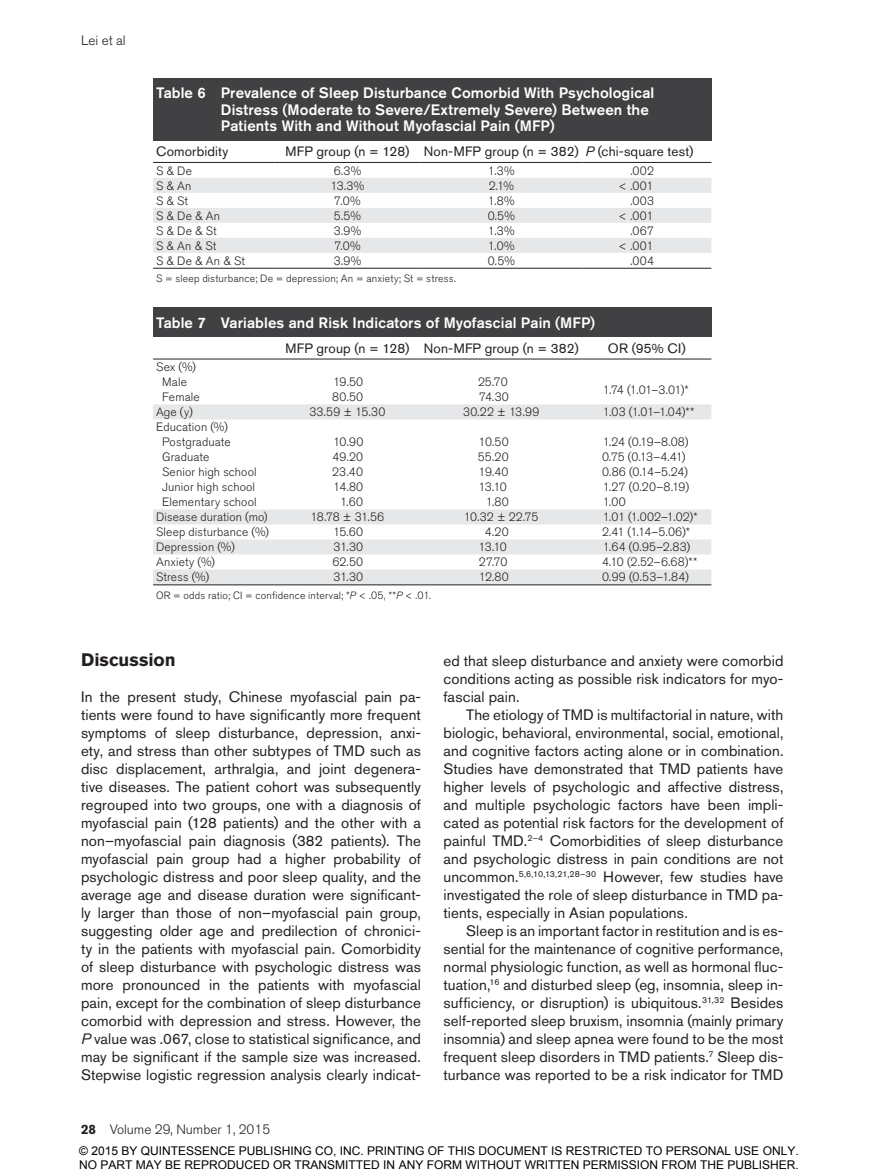
<style>
.page{position:relative;width:878px;height:1175px;background:#fff}
.page>*{position:absolute;margin:0;border:0;box-sizing:border-box;transform-origin:0 0}
.t1{font:700 18px "Akzidenz Grotesk BQ";color:#231f20}
.t2{font:15px/18px "Akzidenz Grotesk BQ";letter-spacing:.01em;color:#231f20;text-align:justify}
.t3{font:500 15px/16.5px "Akzidenz Grotesk BQ";letter-spacing:.01em;color:#fff}
.t4{font:13.5px "Akzidenz Grotesk BQ";letter-spacing:.01em;color:#231f20}
.t5{font:300 13.5px "Akzidenz Grotesk BQ";color:#231f20}
.t6{font:300 12px/15px "Akzidenz Grotesk BQ";letter-spacing:.015em;color:#231f20}
.t7{font:12px/14.4px "Arial";color:#000}
.t8{font:300 12px/15px "Akzidenz Grotesk BQ";letter-spacing:-.035em;color:#231f20}
.t9{font:300 10.5px "Akzidenz Grotesk BQ";letter-spacing:.02em;color:#231f20}
.s1{font-style:italic}
.s2{font-weight:700}
</style>
<div class="page">
<div style="left:153px;top:78px;width:558px;height:62px;background:#414042"></div>
<svg style="left:153px;top:267px;width:558px;height:1px"></svg>
<svg style="left:153px;top:178px;width:558px;height:75px;fill:#e6e7e8"></svg>
<hr style="left:153px;top:268px;width:121px;height:1px;background:#231f20">
<hr style="left:274px;top:268px;width:146px;height:1px;background:#231f20">
<hr style="left:420px;top:268px;width:162px;height:1px;background:#231f20">
<hr style="left:582px;top:268px;width:129px;height:1px;background:#231f20">
<hr style="left:153px;top:162px;width:121px;height:1px;background:#231f20">
<hr style="left:274px;top:162px;width:146px;height:1px;background:#231f20">
<hr style="left:420px;top:162px;width:162px;height:1px;background:#231f20">
<hr style="left:582px;top:162px;width:129px;height:1px;background:#231f20">
<div style="left:153px;top:308px;width:558px;height:29px;background:#414042"></div>
<svg style="left:153px;top:359px;width:558px;height:1px"></svg>
<svg style="left:153px;top:404px;width:558px;height:180px"></svg>
<hr style="left:153px;top:584px;width:121px;height:1px;background:#231f20">
<hr style="left:274px;top:584px;width:146px;height:1px;background:#231f20">
<hr style="left:420px;top:584px;width:162px;height:1px;background:#231f20">
<hr style="left:582px;top:584px;width:129px;height:1px;background:#231f20">
<hr style="left:153px;top:358px;width:121px;height:1px;background:#231f20">
<hr style="left:274px;top:358px;width:146px;height:1px;background:#231f20">
<hr style="left:420px;top:358px;width:162px;height:1px;background:#231f20">
<hr style="left:582px;top:358px;width:129px;height:1px;background:#231f20">
<p class="t5" style="left:81px;top:32px;width:46px">Lei et al</p>
<p class="t3" style="left:221px;top:84px;width:435px;text-indent:-65px">Table 6 Prevalence of Sleep Disturbance Comorbid With Psychological<br>Distress (Moderate to Severe/Extremely Severe) Between the<br>Patients With and Without Myofascial Pain (MFP)</p>
<p class="t4" style="left:156px;top:144px;width:74px">Comorbidity</p>
<p class="t4" style="left:285px;top:144px;width:409px">MFP group (n = 128) Non-MFP group (n = 382) <span class="s1">P</span> (chi-square test)</p>
<p class="t6" style="left:156px;top:163px;width:37px">S &amp; De</p>
<p class="t6" style="left:334px;top:163px;width:29px">6.3%</p>
<p class="t6" style="left:488px;top:163px;width:28px">1.3%</p>
<p class="t6" style="left:630px;top:163px;width:25px">.002</p>
<p class="t6" style="left:156px;top:178px;width:37px">S &amp; An</p>
<p class="t6" style="left:330px;top:178px;width:35px">13.3%</p>
<p class="t6" style="left:488px;top:178px;width:27px">2.1%</p>
<p class="t6" style="left:618px;top:178px;width:36px">&lt; .001</p>
<p class="t6" style="left:156px;top:193px;width:33px">S &amp; St</p>
<p class="t6" style="left:334px;top:193px;width:28px">7.0%</p>
<p class="t6" style="left:488px;top:193px;width:28px">1.8%</p>
<p class="t6" style="left:630px;top:193px;width:25px">.003</p>
<p class="t6" style="left:156px;top:208px;width:66px">S &amp; De &amp; An</p>
<p class="t6" style="left:334px;top:208px;width:29px">5.5%</p>
<p class="t6" style="left:487px;top:208px;width:29px">0.5%</p>
<p class="t6" style="left:618px;top:208px;width:36px">&lt; .001</p>
<p class="t6" style="left:156px;top:223px;width:62px">S &amp; De &amp; St</p>
<p class="t6" style="left:333px;top:223px;width:29px">3.9%</p>
<p class="t6" style="left:488px;top:223px;width:28px">1.3%</p>
<p class="t6" style="left:630px;top:223px;width:25px">.067</p>
<p class="t6" style="left:156px;top:238px;width:62px">S &amp; An &amp; St</p>
<p class="t6" style="left:334px;top:238px;width:28px">7.0%</p>
<p class="t6" style="left:488px;top:238px;width:28px">1.0%</p>
<p class="t6" style="left:618px;top:238px;width:36px">&lt; .001</p>
<p class="t6" style="left:156px;top:253px;width:90px">S &amp; De &amp; An &amp; St</p>
<p class="t6" style="left:334px;top:253px;width:29px">3.9%</p>
<p class="t6" style="left:487px;top:253px;width:29px">0.5%</p>
<p class="t6" style="left:630px;top:253px;width:25px">.004</p>
<p class="t9" style="left:156px;top:272px;width:301px">S = sleep disturbance; De = depression; An = anxiety; St = stress.</p>
<p class="t3" style="left:156px;top:314px;width:440px">Table 7 Variables and Risk Indicators of Myofascial Pain (MFP)</p>
<p class="t4" style="left:285px;top:340px;width:295px">MFP group (n = 128) Non-MFP group (n = 382)</p>
<p class="t4" style="left:608px;top:340px;width:79px">OR (95% CI)</p>
<p class="t6" style="left:156px;top:360px;width:45px;text-align:center">Sex (%)<br>Male<br>Female</p>
<p class="t6" style="left:332px;top:375px;width:33px">19.50<br>80.50</p>
<p class="t6" style="left:478px;top:375px;width:32px">25.70<br>74.30</p>
<p class="t6" style="left:602px;top:382px;width:87px">1.74 (1.01–3.01)*</p>
<p class="t6" style="left:156px;top:405px;width:38px">Age (y)</p>
<p class="t6" style="left:309px;top:405px;width:78px">33.59 ± 15.30</p>
<p class="t6" style="left:463px;top:405px;width:78px">30.22 ± 13.99</p>
<p class="t6" style="left:602px;top:405px;width:93px">1.03 (1.01–1.04)**</p>
<p class="t6" style="left:162px;top:420px;width:96px;text-indent:-6px">Education (%)<br>Postgraduate<br>Graduate<br>Senior high school<br>Junior high school<br>Elementary school</p>
<p class="t6" style="left:332px;top:435px;width:33px;text-align:right">10.90<br>49.20<br>23.40<br>14.80<br>1.60</p>
<p class="t6" style="left:478px;top:435px;width:33px;text-align:right">10.50<br>55.20<br>19.40<br>13.10<br>1.80</p>
<p class="t8" style="left:602px;top:435px;width:89px">1.24 (0.19–8.08)<br>0.75 (0.13–4.41)<br>0.86 (0.14–5.24)<br>1.27 (0.20–8.19)<br>1.00</p>
<p class="t6" style="left:156px;top:510px;width:113px">Disease duration (mo)</p>
<p class="t6" style="left:310px;top:510px;width:75px">18.78 ± 31.56</p>
<p class="t6" style="left:464px;top:510px;width:76px">10.32 ± 22.75</p>
<p class="t6" style="left:602px;top:510px;width:96px">1.01 (1.002–1.02)*</p>
<p class="t6" style="left:156px;top:525px;width:114px">Sleep disturbance (%)</p>
<p class="t6" style="left:333px;top:525px;width:32px">15.60</p>
<p class="t6" style="left:485px;top:525px;width:25px">4.20</p>
<p class="t6" style="left:602px;top:525px;width:89px">2.41 (1.14–5.06)*</p>
<p class="t6" style="left:156px;top:540px;width:80px">Depression (%)</p>
<p class="t6" style="left:333px;top:540px;width:31px">31.30</p>
<p class="t6" style="left:478px;top:540px;width:30px">13.10</p>
<p class="t6" style="left:602px;top:540px;width:89px">1.64 (0.95–2.83)</p>
<p class="t6" style="left:156px;top:555px;width:60px">Anxiety (%)</p>
<p class="t6" style="left:332px;top:555px;width:32px">62.50</p>
<p class="t6" style="left:479px;top:555px;width:30px">27.70</p>
<p class="t6" style="left:602px;top:555px;width:97px">4.10 (2.52–6.68)**</p>
<p class="t6" style="left:156px;top:570px;width:55px">Stress (%)</p>
<p class="t6" style="left:333px;top:570px;width:31px">31.30</p>
<p class="t6" style="left:479px;top:570px;width:31px">12.80</p>
<p class="t6" style="left:602px;top:570px;width:88px">0.99 (0.53–1.84)</p>
<p class="t9" style="left:156px;top:589px;width:276px">OR = odds ratio; CI = confidence interval; *<span class="s1">P</span> &lt; .05, **<span class="s1">P</span> &lt; .01.</p>
<p class="t1" style="left:81px;top:649px;width:96px">Discussion</p>
<p class="t2" style="left:81px;top:688px;width:341px">In the present study, Chinese myofascial pain pa&shy;tients were found to have significantly more frequent symptoms of sleep disturbance, depression, anxi&shy;ety, and stress than other subtypes of TMD such as disc displacement, arthralgia, and joint degenera&shy;tive diseases. The patient cohort was subsequently regrouped into two groups, one with a diagnosis of myofascial pain (128 patients) and the other with a non–myofascial pain diagnosis (382 patients). The myofascial pain group had a higher probability of psychologic distress and poor sleep quality, and the average age and disease duration were significant&shy;ly larger than those of non–myofascial pain group, suggesting older age and predilection of chronici&shy;ty in the patients with myofascial pain. Comorbidity of sleep disturbance with psychologic distress was more pronounced in the patients with myofascial pain, except for the combination of sleep disturbance comorbid with depression and stress. However, the <span class="s1">P</span> value was .067, close to statistical significance, and may be significant if the sample size was increased.<br>Stepwise logistic regression analysis clearly indicat-</p>
<p class="t5" style="left:81px;top:1122px;width:191px"><span class="s2">28</span> Volume 29, Number 1, 2015</p>
<p class="t2" style="left:443px;top:652px;width:341px">ed that sleep disturbance and anxiety were comorbid conditions acting as possible risk indicators for myo&shy;fascial pain.</p>
<p class="t2" style="left:443px;top:706px;width:341px;text-indent:22px">The etiology of TMD is multifactorial in nature, with biologic, behavioral, environmental, social, emotional, and cognitive factors acting alone or in combination.<br>Studies have demonstrated that TMD patients have higher levels of psychologic and affective distress, and multiple psychologic factors have been impli&shy;cated as potential risk factors for the development of painful TMD.<sup>2–4</sup> Comorbidities of sleep disturbance and psychologic distress in pain conditions are not uncommon.<sup>5,6,10,13,21,28–30</sup> However, few studies have investigated the role of sleep disturbance in TMD pa&shy;tients, especially in Asian populations.</p>
<p class="t2" style="left:443px;top:922px;width:341px;text-indent:23px">Sleep is an important factor in restitution and is es&shy;sential for the maintenance of cognitive performance, normal physiologic function, as well as hormonal fluc&shy;tuation,<sup>16</sup> and disturbed sleep (eg, insomnia, sleep in&shy;sufficiency, or disruption) is ubiquitous.<sup>31,32</sup> Besides self-reported sleep bruxism, insomnia (mainly primary insomnia) and sleep apnea were found to be the most frequent sleep disorders in TMD patients.<sup>7</sup> Sleep dis&shy;turbance was reported to be a risk indicator for TMD</p>
<p class="t7" style="left:79px;top:1143px;width:721px">© 2015 BY QUINTESSENCE PUBLISHING CO, INC. PRINTING OF THIS DOCUMENT IS RESTRICTED TO PERSONAL USE ONLY.<br>NO PART MAY BE REPRODUCED OR TRANSMITTED IN ANY FORM WITHOUT WRITTEN PERMISSION FROM THE PUBLISHER.</p>
</div>
